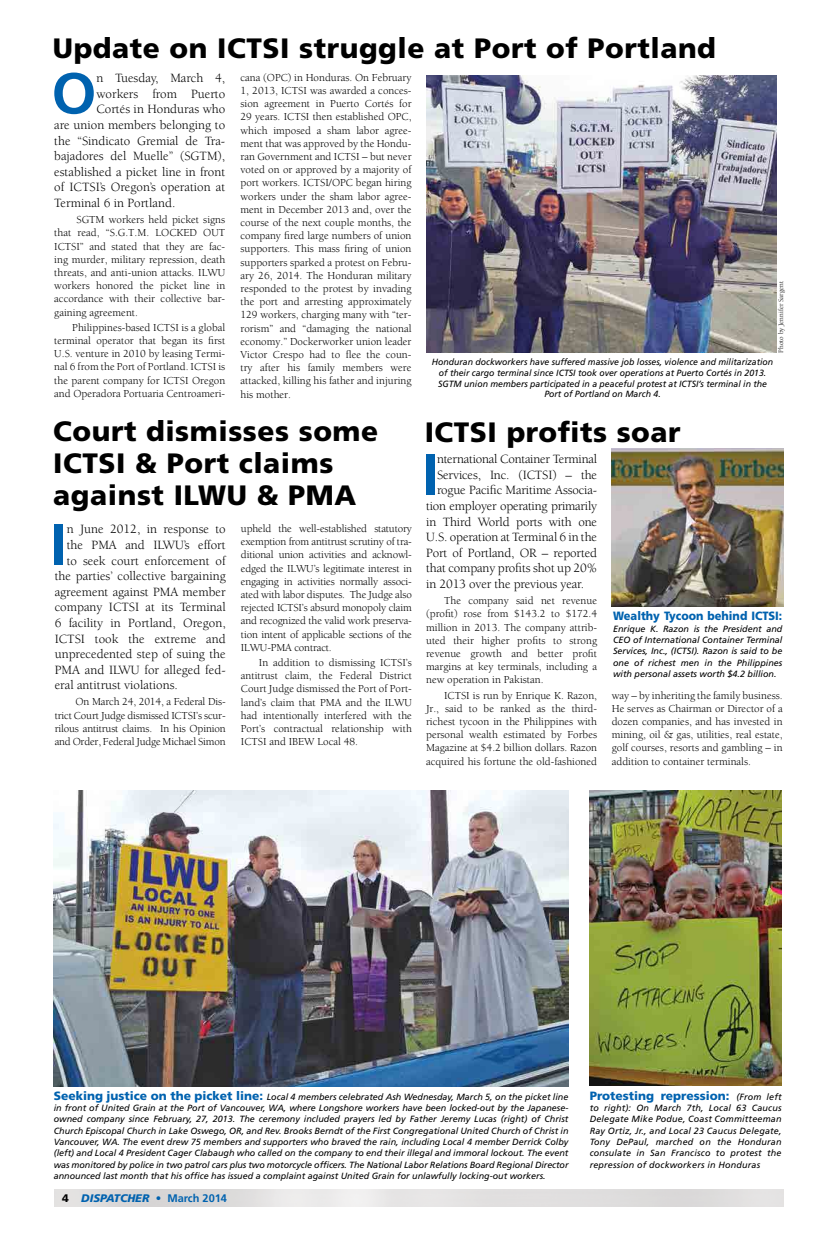
<style>
.page{position:relative;width:828px;height:1260px;background:#fff}
.page>*{position:absolute;margin:0;border:0;box-sizing:border-box;transform-origin:0 0}
.t1{font:700 57.7px "Frutiger";color:#0062af}
.t2{font:900 28px/32px "Frutiger";letter-spacing:.02em;color:#000}
.t3{font:13px "Berkeley";color:#000}
.t4{font:13px "Berkeley";letter-spacing:-.02em;color:#000}
.t5{font:900 12px "Frutiger";color:#0062af}
.t6{font:900 12px "Frutiger";color:#0062af;scale:.92 1}
.t7{font:11px/13.2px "Berkeley";color:#000;text-align:justify}
.t8{font:italic 900 11px "Frutiger";color:#0062af}
.t9{font:italic 9px/11.3px "Frutiger";color:#000;text-align:justify}
.t10{font:7px "Berkeley";color:#000}
.s1{font-weight:900;font-style:normal;font-size:12px;color:#0062af}
.s2{font-weight:400;font-style:italic;font-size:9px;color:#000}
.s3{font-style:normal;color:#000}
.s4{font-weight:700;font-style:normal}
</style>
<div class="page">
<img style="left:427px;top:76px;width:349px;height:277px">
<img style="left:611px;top:449px;width:172px;height:158px">
<img style="left:54px;top:791px;width:514px;height:295px">
<img style="left:590px;top:791px;width:192px;height:295px">
<h2 class="t2" style="left:53px;top:32px;width:665px">Update on ICTSI struggle at Port of Portland</h2>
<h1 class="t1" style="left:52px;top:60px;width:46px">O</h1>
<p class="t3" style="left:96px;top:71px;width:130px">n Tuesday, March 4,</p>
<p class="t7" style="left:241px;top:71px;width:173px">cana (OPC) in Honduras. On February 1, 2013, ICTSI was awarded a conces&shy;sion agreement in Puerto Cortés for 29 years. ICTSI then established OPC, which imposed a sham labor agree&shy;ment that was approved by the Hondu&shy;ran Government and ICTSI – but never voted on or approved by a majority of port workers. ICTSI/OPC began hiring workers under the sham labor agree&shy;ment in December 2013 and, over the course of the next couple months, the company fired large numbers of union supporters. This mass firing of union supporters sparked a protest on Febru&shy;ary 26, 2014. The Honduran military responded to the protest by invading the port and arresting approximately 129 workers, charging many with “ter&shy;rorism” and “damaging the national economy.” Dockerworker union leader Victor Crespo had to flee the coun&shy;try after his family members were attacked, killing his father and injuring his mother.</p>
<h2 class="t2" style="left:53px;top:415px;width:327px">Court dismisses some<br>ICTSI &amp; Port claims against ILWU &amp; PMA</h2>
<h1 class="t1" style="left:51px;top:511px;width:18px">I</h1>
<p class="t3" style="left:67px;top:522px;width:160px">n June 2012, in response to</p>
<p class="t3" style="left:96px;top:87px;width:130px">workers from Puerto</p>
<p class="t3" style="left:96px;top:103px;width:130px">Cortés in Honduras who</p>
<p class="t3" style="left:54px;top:118px;width:173px">are union members belonging to</p>
<p class="t3" style="left:54px;top:134px;width:172px">the “Sindicato Gremial de Tra-</p>
<p class="t3" style="left:54px;top:149px;width:172px">bajadores del Muelle” (SGTM),</p>
<p class="t3" style="left:54px;top:165px;width:173px">established a picket line in front</p>
<p class="t3" style="left:54px;top:181px;width:173px">of ICTSI’s Oregon’s operation at</p>
<p class="t3" style="left:54px;top:196px;width:123px">Terminal 6 in Portland.</p>
<p class="t7" style="left:54px;top:213px;width:173px;text-indent:22px">SGTM workers held picket signs that read, “S.G.T.M. LOCKED OUT ICTSI” and stated that they are fac&shy;ing murder, military repression, death threats, and anti-union attacks. ILWU workers honored the picket line in accordance with their collective bar&shy;gaining agreement.</p>
<p class="t7" style="left:54px;top:321px;width:173px;text-indent:18px">Philippines-based ICTSI is a global terminal operator that began its first U.S. venture in 2010 by leasing Termi&shy;nal 6 from the Port of Portland. ICTSI is the parent company for ICTSI Oregon and Operadora Portuaria Centroameri-</p>
<p class="t10" style="left:777px;top:353px;width:73px;rotate:-90deg">Photo by Jennifer Sargent</p>
<p class="t9" style="left:432px;top:356px;width:343px;line-height:10.8px;text-align:center">Honduran dockworkers have suffered massive job losses, violence and militarization of their cargo terminal since ICTSI took over operations at Puerto Cortés in 2013.<br>SGTM union members participated in a peaceful protest at ICTSI’s terminal in the Port of Portland on March 4.</p>
<h2 class="t2" style="left:425px;top:416px;width:257px">ICTSI profits soar</h2>
<h1 class="t1" style="left:422px;top:441px;width:18px">I</h1>
<p class="t4" style="left:437px;top:452px;width:162px">nternational Container Terminal</p>
<p class="t3" style="left:437px;top:468px;width:162px">Services, Inc. (ICTSI) – the</p>
<p class="t3" style="left:437px;top:484px;width:162px">rogue Pacific Maritime Associa-</p>
<p class="t4" style="left:426px;top:499px;width:173px">tion employer operating primarily</p>
<p class="t3" style="left:426px;top:515px;width:172px">in Third World ports with one</p>
<p class="t3" style="left:426px;top:530px;width:172px">U.S. operation at Terminal 6 in the</p>
<p class="t3" style="left:426px;top:546px;width:173px">Port of Portland, OR – reported</p>
<p class="t3" style="left:426px;top:562px;width:172px">that company profits shot up 20%</p>
<p class="t3" style="left:426px;top:577px;width:160px">in 2013 over the previous year.</p>
<p class="t7" style="left:426px;top:594px;width:173px;text-indent:18px">The company said net revenue (profit) rose from $143.2 to $172.4 million in 2013. The company attrib&shy;uted their higher profits to strong revenue growth and better profit margins at key terminals, including a new operation in Pakistan.</p>
<p class="t7" style="left:426px;top:689px;width:173px;text-indent:18px">ICTSI is run by Enrique K. Razon, Jr., said to be ranked as the third&shy;richest tycoon in the Philippines with personal wealth estimated by Forbes Magazine at $4.2 billion dollars. Razon acquired his fortune the old-fashioned</p>
<p class="t7" style="left:241px;top:522px;width:173px">upheld the well-established statutory exemption from antitrust scrutiny of tra&shy;ditional union activities and acknowl&shy;edged the ILWU’s legitimate interest in engaging in activities normally associ&shy;ated with labor disputes. The Judge also rejected ICTSI’s absurd monopoly claim and recognized the valid work preserva&shy;tion intent of applicable sections of the ILWU-PMA contract.</p>
<p class="t7" style="left:241px;top:656px;width:173px;text-indent:18px">In addition to dismissing ICTSI’s antitrust claim, the Federal District Court Judge dismissed the Port of Port&shy;land’s claim that PMA and the ILWU had intentionally interfered with the Port’s contractual relationship with ICTSI and IBEW Local 48.</p>
<p class="t3" style="left:67px;top:538px;width:160px">the PMA and ILWU’s effort</p>
<p class="t3" style="left:67px;top:554px;width:160px">to seek court enforcement of</p>
<p class="t3" style="left:55px;top:569px;width:173px">the parties’ collective bargaining</p>
<p class="t3" style="left:55px;top:585px;width:172px">agreement against PMA member</p>
<p class="t3" style="left:55px;top:600px;width:173px">company ICTSI at its Terminal</p>
<p class="t3" style="left:55px;top:616px;width:173px">6 facility in Portland, Oregon,</p>
<p class="t3" style="left:55px;top:632px;width:172px">ICTSI took the extreme and</p>
<p class="t3" style="left:55px;top:647px;width:173px">unprecedented step of suing the</p>
<p class="t3" style="left:55px;top:663px;width:172px">PMA and ILWU for alleged fed-</p>
<p class="t3" style="left:55px;top:678px;width:125px">eral antitrust violations.</p>
<p class="t7" style="left:55px;top:696px;width:173px;text-indent:21px">On March 24, 2014, a Federal Dis&shy;trict Court Judge dismissed ICTSI’s scur&shy;rilous antitrust claims. In his Opinion and Order, Federal Judge Michael Simon</p>
<p class="t6" style="left:613px;top:609px;width:186px">Wealthy Tycoon behind ICTSI:</p>
<p class="t9" style="left:613px;top:623px;width:171px">Enrique K. Razon is the President and CEO of International Container Terminal Services, Inc., (ICTSI). Razon is said to be one of richest men in the Philippines with personal assets worth $4.2 billion.</p>
<p class="t7" style="left:612px;top:689px;width:173px">way – by inheriting the family business.<br>He serves as Chairman or Director of a dozen companies, and has invested in mining, oil &amp; gas, utilities, real estate, golf courses, resorts and gambling – in addition to container terminals.</p>
<p class="t9" style="left:54px;top:1091px;width:516px"><span class="s1">Seeking justice on the picket line:</span> Local 4 members celebrated Ash Wednesday, March 5, on the picket line in front of United Grain at the Port of Vancouver, WA, where Longshore workers have been locked-out by the Japanese&shy;owned company since February, 27, 2013. The ceremony included prayers led by Father Jeremy Lucas (right) of Christ Church Episcopal Church in Lake Oswego, OR, and Rev. Brooks Berndt of the First Congregational United Church of Christ in Vancouver, WA. The event drew 75 members and supporters who braved the rain, including Local 4 member Derrick Colby (left) and Local 4 President Cager Clabaugh who called on the company to end their illegal and immoral lockout. The event was monitored by police in two patrol cars plus two motorcycle officers. The National Labor Relations Board Regional Director announced last month that his office has issued a complaint against United Grain for unlawfully locking-out workers.</p>
<p class="t5" style="left:590px;top:1088px;width:193px">Protesting repression: <span class="s2">(From left</span></p>
<p class="t9" style="left:590px;top:1102px;width:193px">to right): On March 7th, Local 63 Caucus Delegate Mike Podue, Coast Committeeman Ray Ortiz, Jr., and Local 23 Caucus Delegate, Tony DePaul, marched on the Honduran consulate in San Francisco to protest the repression of dockworkers in Honduras</p>
<p class="t8" style="left:62px;top:1192px;width:166px"><span class="s3">4</span> DISPATCHER <span class="s4">• March 2014</span></p>
</div>
